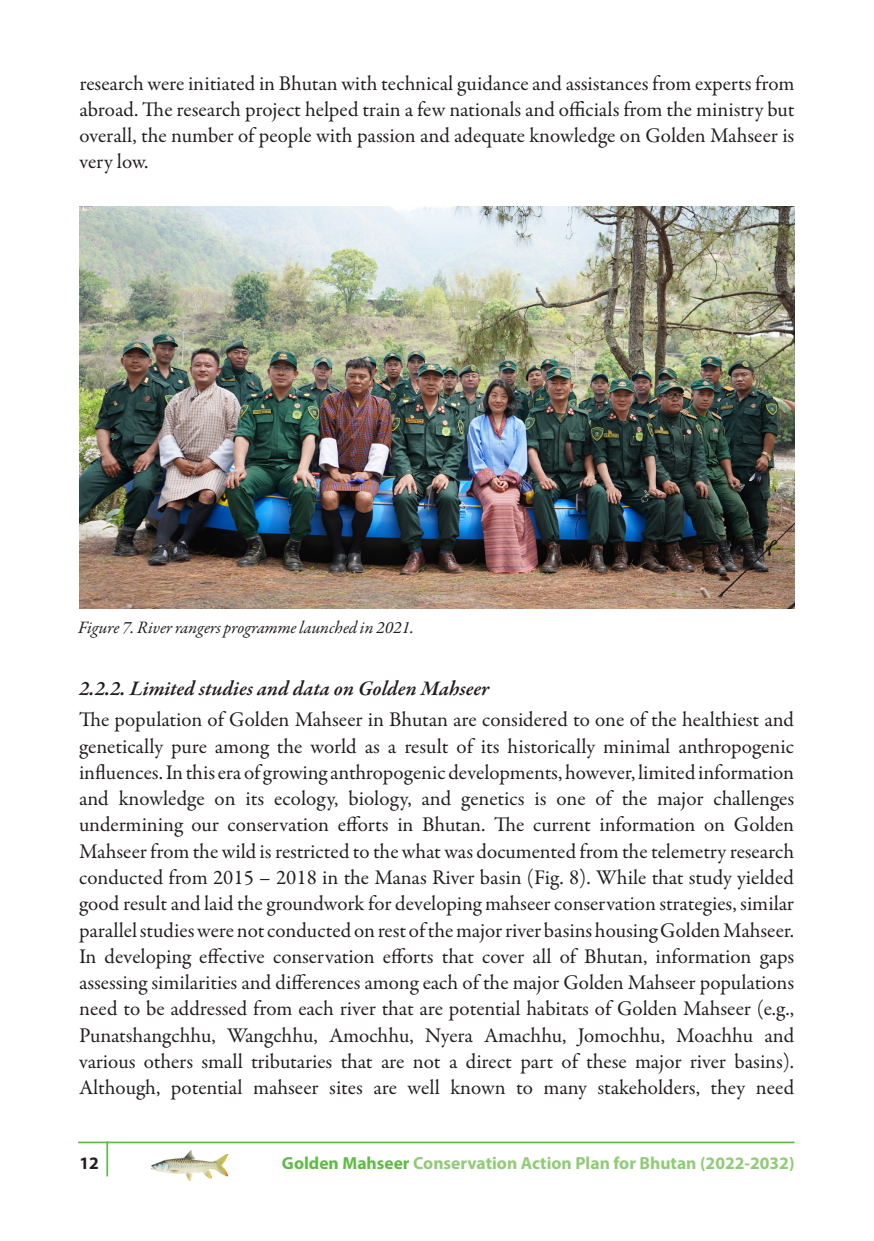
<style>
.page{position:relative;width:874px;height:1241px;background:#fff}
.page>*{position:absolute;margin:0;border:0;box-sizing:border-box;transform-origin:0 0}
.t1{font:21px/26.2px "Garamond Premr Pro";color:#231f20;text-align:justify}
.Heading_3{font:italic 600 21px "Garamond Premr Pro";color:#231f20}
.t2{font:700 17.5px "Myriad Pro";color:#92cb77}
.t3{font:italic 17.5px "Garamond Premr Pro";color:#231f20}
.t4{font:700 17.5px "Myriad Pro";color:#231f20}
.s1{color:#60bb46}
</style>
<div class="page">
<img style="left:151px;top:1150px;width:78px;height:29px">
<hr style="left:106px;top:1141px;width:2px;height:35px;background:#60bb46">
<hr style="left:78px;top:1141px;width:716px;height:2px;background:#60bb46">
<img style="left:79px;top:206px;width:715px;height:402px">
<p class="t1" style="left:79px;top:70px;width:716px">research were initiated in Bhutan with technical guidance and assistances from experts from abroad. The research project helped train a few nationals and officials from the ministry but overall, the number of people with passion and adequate knowledge on Golden Mahseer is very low.</p>
<p class="t3" style="left:78px;top:616px;width:337px">Figure 7. River rangers programme launched in 2021.</p>
<p class="Heading_3" style="left:79px;top:675px;width:411px">2.2.2. Limited studies and data on Golden Mahseer</p>
<p class="t1" style="left:79px;top:707px;width:716px">The population of Golden Mahseer in Bhutan are considered to one of the healthiest and genetically pure among the world as a result of its historically minimal anthropogenic influences. In this era of growing anthropogenic developments, however, limited information and knowledge on its ecology, biology, and genetics is one of the major challenges undermining our conservation efforts in Bhutan. The current information on Golden Mahseer from the wild is restricted to the what was documented from the telemetry research conducted from 2015 – 2018 in the Manas River basin (Fig. 8). While that study yielded good result and laid the groundwork for developing mahseer conservation strategies, similar parallel studies were not conducted on rest of the major river basins housing Golden Mahseer.<br>In developing effective conservation efforts that cover all of Bhutan, information gaps assessing similarities and differences among each of the major Golden Mahseer populations need to be addressed from each river that are potential habitats of Golden Mahseer (e.g., Punatshangchhu, Wangchhu, Amochhu, Nyera Amachhu, Jomochhu, Moachhu and various others small tributaries that are not a direct part of these major river basins).<br>Although, potential mahseer sites are well known to many stakeholders, they need</p>
<p class="t4" style="left:79px;top:1151px;width:21px">12</p>
<p class="t2" style="left:282px;top:1151px;width:514px"><span class="s1">Golden Mahseer</span> Conservation Action Plan for Bhutan (2022-2032)</p>
</div>
